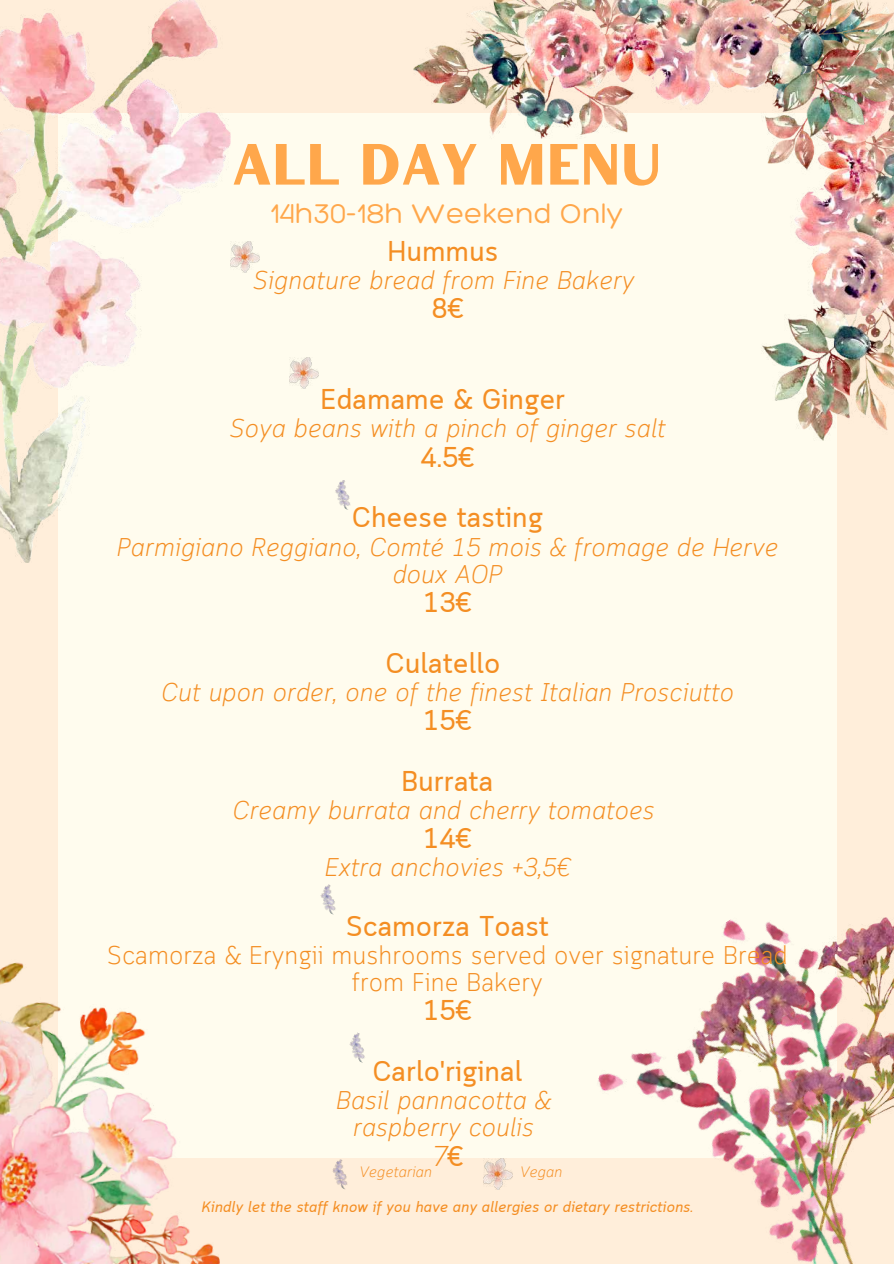
<style>
.page{position:relative;width:894px;height:1264px;background:#fff}
.page>*{position:absolute;margin:0;border:0;box-sizing:border-box;transform-origin:0 0}
.t1{font:58.05px "Hertical Sans";color:#ffa74b}
.t2{font:300 29.4px "Hero";color:#ffa74b}
.t3{font:700 28.5px/60.8px "Cloud Loop";color:#f48e23;text-align:center}
.t4{font:italic 28.5px "Cloud Loop";color:#f48e23}
.t5{font:italic 25.5px/27px "Cloud Loop";color:#f48e23;text-align:center}
.t6{font:25.5px/27px "Cloud Loop";color:#f48e23;text-align:center}
.t7{font:italic 700 15px "Cloud Loop";color:#f48e23}
.t8{font:italic 15px "Cloud Loop";color:#f48e23}
.s1{font-weight:700;font-style:normal}
</style>
<div class="page">
<div style="left:0;top:0;width:893px;height:1263px;background:#ffeeda"></div>
<div style="left:58px;top:113px;width:778px;height:1044px;background:#fffcee"></div>
<img style="left:762px;top:144px;width:131px;height:296px">
<img style="left:413px;top:0;width:480px;height:144px">
<img style="left:0;top:0;width:230px;height:562px">
<img style="left:0;top:962px;width:229px;height:301px">
<img style="left:723px;top:887px;width:114px;height:58px">
<img style="left:816px;top:917px;width:77px;height:28px">
<img style="left:557px;top:1052px;width:111px;height:106px">
<img style="left:668px;top:945px;width:225px;height:318px">
<img style="left:335px;top:480px;width:16px;height:30px">
<img style="left:320px;top:884px;width:16px;height:30px">
<img style="left:483px;top:1158px;width:29px;height:31px">
<img style="left:332px;top:1159px;width:16px;height:30px">
<img style="left:289px;top:357px;width:30px;height:31px">
<img style="left:230px;top:241px;width:29px;height:32px">
<img style="left:349px;top:1032px;width:16px;height:30px">
<h1 class="t1" style="left:232px;top:124px;width:430px">ALL DAY MENU</h1>
<p class="t2" style="left:270px;top:195px;width:354px">14h30-18h Weekend Only</p>
<p class="t3" style="left:387px;top:223px;width:113px">Hummus</p>
<p class="t5" style="left:252px;top:269px;width:383px">Signature bread from Fine Bakery</p>
<p class="t3" style="left:431px;top:280px;width:34px">8€</p>
<p class="t3" style="left:320px;top:371px;width:246px">Edamame &amp; Ginger</p>
<p class="t5" style="left:229px;top:417px;width:438px">Soya beans with a pinch of ginger salt</p>
<p class="t3" style="left:351px;top:429px;width:193px">4.5€<br>Cheese tasting</p>
<p class="t5" style="left:116px;top:535px;width:663px">Parmigiano Reggiano, Comté 15 mois &amp; fromage de Herve doux AOP</p>
<p class="t3" style="left:385px;top:574px;width:116px">13€<br>Culatello</p>
<p class="t5" style="left:161px;top:680px;width:574px">Cut upon order, one of the finest Italian Prosciutto</p>
<p class="t3" style="left:401px;top:692px;width:93px">15€<br>Burrata</p>
<p class="t5" style="left:232px;top:799px;width:424px">Creamy burrata and cherry tomatoes</p>
<p class="t3" style="left:423px;top:810px;width:50px">14€</p>
<p class="t5" style="left:324px;top:856px;width:247px">Extra anchovies +3,5€</p>
<p class="t3" style="left:345px;top:898px;width:205px">Scamorza Toast</p>
<p class="t6" style="left:107px;top:943px;width:682px">Scamorza &amp; Eryngii mushrooms served over signature Bread from Fine Bakery</p>
<p class="t3" style="left:372px;top:982px;width:151px">15€<br>Carlo'riginal</p>
<p class="t5" style="left:336px;top:1089px;width:216px">Basil pannacotta &amp; raspberry coulis</p>
<p class="t4" style="left:431px;top:1139px;width:33px">7<span class="s1">€</span></p>
<p class="t8" style="left:359px;top:1163px;width:74px">Vegetarian</p>
<p class="t8" style="left:519px;top:1163px;width:44px">Vegan</p>
<p class="t7" style="left:201px;top:1198px;width:493px">Kindly let the staff know if you have any allergies or dietary restrictions.</p>
</div>
